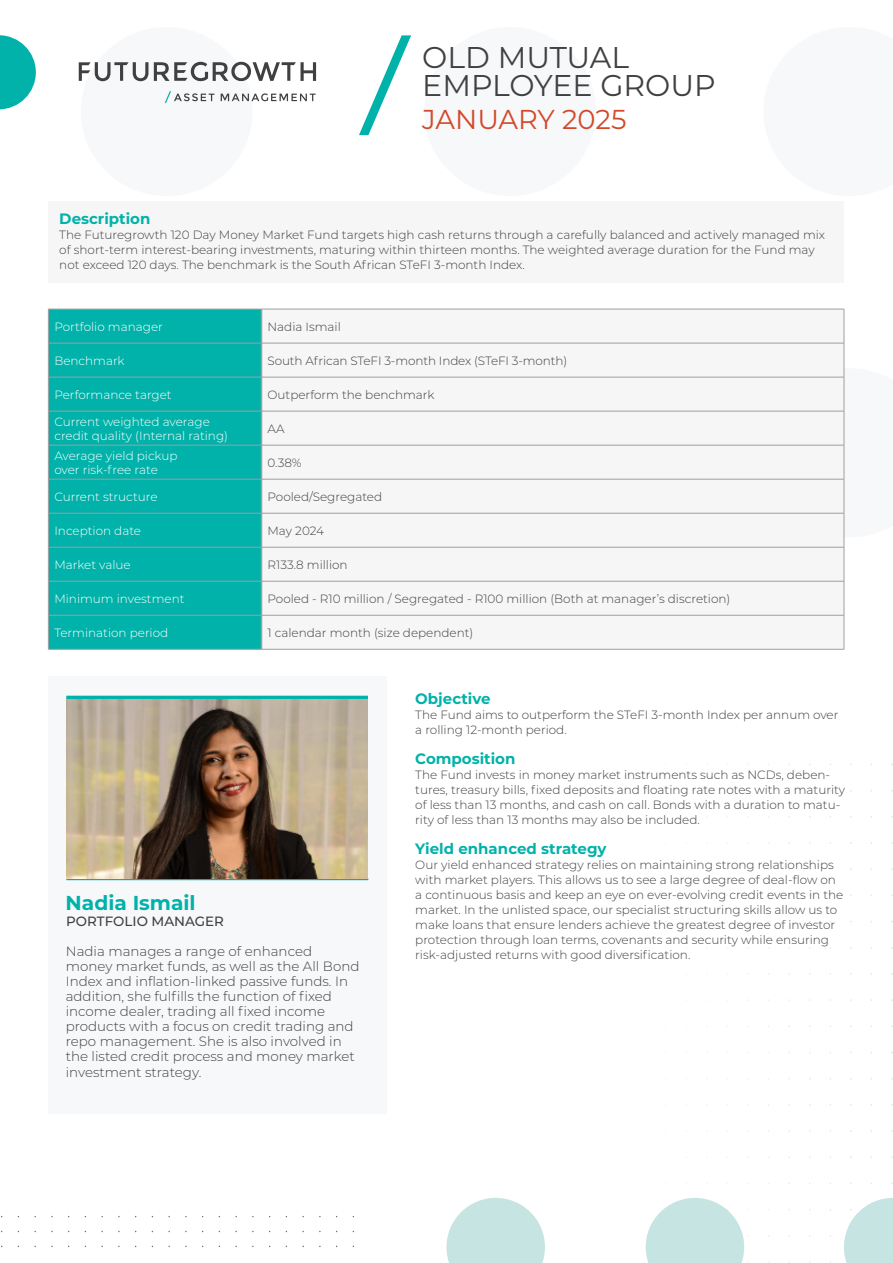
<style>
.page{position:relative;width:893px;height:1263px;background:#fff}
.page>*{position:absolute;margin:0;border:0;box-sizing:border-box;transform-origin:0 0}
.t1{font:30px/28.5px "Montserrat";color:#404041}
.t2{font:27.3px "Montserrat";color:#d2492a}
.t3{font:700 20.1px "Montserrat";color:#00b2a9}
.t4{font:700 15px "Montserrat";color:#00b2a9}
.t5{font:300 13.5px/15.1px "Montserrat";color:#404041}
.t6{font:500 13.5px "Montserrat";color:#404041}
.t7{font:300 12px/15px "Montserrat";color:#404041}
.t8{font:300 12px/13.5px "Montserrat";color:#fff}
</style>
<div class="page">
<div style="left:424px;top:27px;width:172px;height:169px;background:#f7f8f9;border-radius:50%"></div>
<div style="left:81px;top:27px;width:172px;height:169px;background:#f7f8f9;border-radius:50%"></div>
<svg style="left:0;top:35px;width:36px;height:74px"></svg>
<svg style="left:446px;top:1198px;width:99px;height:65px"></svg>
<svg style="left:645px;top:1198px;width:99px;height:65px"></svg>
<svg style="left:844px;top:1198px;width:49px;height:65px"></svg>
<svg style="left:165px;top:91px;width:49px;height:12px"></svg>
<svg style="left:221px;top:93px;width:95px;height:8px"></svg>
<svg style="left:79px;top:62px;width:69px;height:19px"></svg>
<svg style="left:154px;top:62px;width:162px;height:19px"></svg>
<svg style="left:359px;top:35px;width:52px;height:100px"></svg>
<div style="left:49px;top:310px;width:212px;height:339px;background:#00b2a9"></div>
<div style="left:262px;top:310px;width:582px;height:339px;background:#f6f6f6"></div>
<hr style="left:48px;top:309px;width:213px;height:1px;background:#9f9fa0">
<hr style="left:48px;top:309px;width:1px;height:34px;background:#9f9fa0">
<hr style="left:261px;top:309px;width:583px;height:1px;background:#9f9fa0">
<hr style="left:844px;top:309px;width:1px;height:34px;background:#9f9fa0">
<hr style="left:48px;top:343px;width:213px;height:1px;background:#9f9fa0">
<hr style="left:48px;top:343px;width:1px;height:34px;background:#9f9fa0">
<hr style="left:261px;top:343px;width:583px;height:1px;background:#9f9fa0">
<hr style="left:844px;top:343px;width:1px;height:34px;background:#9f9fa0">
<hr style="left:48px;top:377px;width:213px;height:1px;background:#9f9fa0">
<hr style="left:48px;top:377px;width:1px;height:34px;background:#9f9fa0">
<hr style="left:261px;top:377px;width:583px;height:1px;background:#9f9fa0">
<hr style="left:844px;top:377px;width:1px;height:34px;background:#9f9fa0">
<hr style="left:48px;top:411px;width:213px;height:1px;background:#9f9fa0">
<hr style="left:48px;top:411px;width:1px;height:34px;background:#9f9fa0">
<hr style="left:261px;top:411px;width:583px;height:1px;background:#9f9fa0">
<hr style="left:844px;top:411px;width:1px;height:34px;background:#9f9fa0">
<hr style="left:48px;top:445px;width:213px;height:1px;background:#9f9fa0">
<hr style="left:48px;top:445px;width:1px;height:34px;background:#9f9fa0">
<hr style="left:261px;top:445px;width:583px;height:1px;background:#9f9fa0">
<hr style="left:844px;top:445px;width:1px;height:34px;background:#9f9fa0">
<hr style="left:48px;top:479px;width:213px;height:1px;background:#9f9fa0">
<hr style="left:48px;top:479px;width:1px;height:34px;background:#9f9fa0">
<hr style="left:261px;top:479px;width:583px;height:1px;background:#9f9fa0">
<hr style="left:844px;top:479px;width:1px;height:34px;background:#9f9fa0">
<hr style="left:48px;top:513px;width:213px;height:1px;background:#9f9fa0">
<hr style="left:48px;top:513px;width:1px;height:34px;background:#9f9fa0">
<hr style="left:261px;top:513px;width:583px;height:1px;background:#9f9fa0">
<hr style="left:844px;top:513px;width:1px;height:34px;background:#9f9fa0">
<hr style="left:48px;top:547px;width:213px;height:1px;background:#9f9fa0">
<hr style="left:48px;top:547px;width:1px;height:34px;background:#9f9fa0">
<hr style="left:261px;top:547px;width:583px;height:1px;background:#9f9fa0">
<hr style="left:844px;top:547px;width:1px;height:34px;background:#9f9fa0">
<hr style="left:48px;top:581px;width:213px;height:1px;background:#9f9fa0">
<hr style="left:48px;top:581px;width:1px;height:34px;background:#9f9fa0">
<hr style="left:261px;top:581px;width:583px;height:1px;background:#9f9fa0">
<hr style="left:844px;top:581px;width:1px;height:34px;background:#9f9fa0">
<hr style="left:48px;top:615px;width:213px;height:1px;background:#9f9fa0">
<hr style="left:48px;top:615px;width:1px;height:34px;background:#9f9fa0">
<hr style="left:261px;top:615px;width:583px;height:1px;background:#9f9fa0">
<hr style="left:844px;top:615px;width:1px;height:34px;background:#9f9fa0">
<hr style="left:48px;top:649px;width:213px;height:1px;background:#9f9fa0">
<hr style="left:261px;top:649px;width:583px;height:1px;background:#9f9fa0">
<hr style="left:261px;top:309px;width:1px;height:34px;background:#9f9fa0">
<hr style="left:261px;top:343px;width:1px;height:34px;background:#9f9fa0">
<hr style="left:261px;top:377px;width:1px;height:34px;background:#9f9fa0">
<hr style="left:261px;top:411px;width:1px;height:34px;background:#9f9fa0">
<hr style="left:261px;top:445px;width:1px;height:34px;background:#9f9fa0">
<hr style="left:261px;top:479px;width:1px;height:34px;background:#9f9fa0">
<hr style="left:261px;top:513px;width:1px;height:34px;background:#9f9fa0">
<hr style="left:261px;top:547px;width:1px;height:34px;background:#9f9fa0">
<hr style="left:261px;top:581px;width:1px;height:34px;background:#9f9fa0">
<hr style="left:261px;top:615px;width:1px;height:34px;background:#9f9fa0">
<div style="left:48px;top:201px;width:795px;height:82px;background:#f6f6f6"></div>
<div style="left:48px;top:676px;width:338px;height:438px;background:#f7f8f9"></div>
<hr style="left:66px;top:696px;width:302px;height:3px;background:#00b2a9">
<hr style="left:66px;top:878px;width:302px;height:2px;background:#00b2a9">
<img style="left:66px;top:699px;width:302px;height:179px">
<p class="t1" style="left:422px;top:42px;width:295px">OLD MUTUAL<br>EMPLOYEE GROUP</p>
<p class="t2" style="left:422px;top:101px;width:206px">JANUARY 2025</p>
<p class="t4" style="left:59px;top:207px;width:93px">Description</p>
<p class="t7" style="left:59px;top:226px;width:767px">The Futuregrowth 120 Day Money Market Fund targets high cash returns through a carefully balanced and actively managed mix of short-term interest-bearing investments, maturing within thirteen months. The weighted average duration for the Fund may not exceed 120 days. The benchmark is the South African STeFI 3-month Index.</p>
<p class="t8" style="left:54px;top:319px;width:110px">Portfolio manager</p>
<p class="t7" style="left:267px;top:319px;width:75px">Nadia Ismail</p>
<p class="t8" style="left:54px;top:353px;width:72px">Benchmark</p>
<p class="t7" style="left:267px;top:353px;width:301px">South African STeFI 3-month Index (STeFI 3-month)</p>
<p class="t8" style="left:54px;top:387px;width:119px">Performance target</p>
<p class="t7" style="left:267px;top:387px;width:169px">Outperform the benchmark</p>
<p class="t8" style="left:54px;top:415px;width:175px">Current weighted average credit quality (Internal rating)</p>
<p class="t7" style="left:267px;top:421px;width:18px">AA</p>
<p class="t8" style="left:54px;top:449px;width:125px">Average yield pickup over risk-free rate</p>
<p class="t7" style="left:267px;top:455px;width:36px">0.38%</p>
<p class="t8" style="left:54px;top:490px;width:105px">Current structure</p>
<p class="t7" style="left:267px;top:489px;width:116px">Pooled/Segregated</p>
<p class="t8" style="left:54px;top:524px;width:88px">Inception date</p>
<p class="t7" style="left:267px;top:523px;width:58px">May 2024</p>
<p class="t8" style="left:54px;top:558px;width:78px">Market value</p>
<p class="t7" style="left:267px;top:557px;width:82px">R133.8 million</p>
<p class="t8" style="left:54px;top:592px;width:132px">Minimum investment</p>
<p class="t7" style="left:267px;top:591px;width:464px">Pooled - R10 million / Segregated - R100 million (Both at manager’s discretion)</p>
<p class="t8" style="left:54px;top:626px;width:115px">Termination period</p>
<p class="t7" style="left:267px;top:625px;width:207px">1 calendar month (size dependent)</p>
<p class="t3" style="left:66px;top:888px;width:132px">Nadia Ismail</p>
<p class="t6" style="left:66px;top:912px;width:159px">PORTFOLIO MANAGER</p>
<p class="t5" style="left:66px;top:943px;width:295px">Nadia manages a range of enhanced money market funds, as well as the All Bond Index and inflation-linked passive funds. In addition, she fulfills the function of fixed income dealer, trading all fixed income products with a focus on credit trading and repo management. She is also involved in the listed credit process and money market investment strategy.</p>
<p class="t4" style="left:415px;top:688px;width:77px">Objective</p>
<p class="t7" style="left:415px;top:707px;width:425px">The Fund aims to outperform the STeFI 3-month Index per annum over a rolling 12-month period.</p>
<p class="t4" style="left:415px;top:748px;width:102px">Composition</p>
<p class="t7" style="left:415px;top:767px;width:431px">The Fund invests in money market instruments such as NCDs, deben&shy;tures, treasury bills, fixed deposits and floating rate notes with a maturity of less than 13 months, and cash on call. Bonds with a duration to matu&shy;rity of less than 13 months may also be included.</p>
<p class="t4" style="left:415px;top:838px;width:193px">Yield enhanced strategy</p>
<p class="t7" style="left:415px;top:857px;width:430px">Our yield enhanced strategy relies on maintaining strong relationships with market players. This allows us to see a large degree of deal-flow on a continuous basis and keep an eye on ever-evolving credit events in the market. In the unlisted space, our specialist structuring skills allow us to make loans that ensure lenders achieve the greatest degree of investor protection through loan terms, covenants and security while ensuring risk-adjusted returns with good diversification.</p>
</div>
